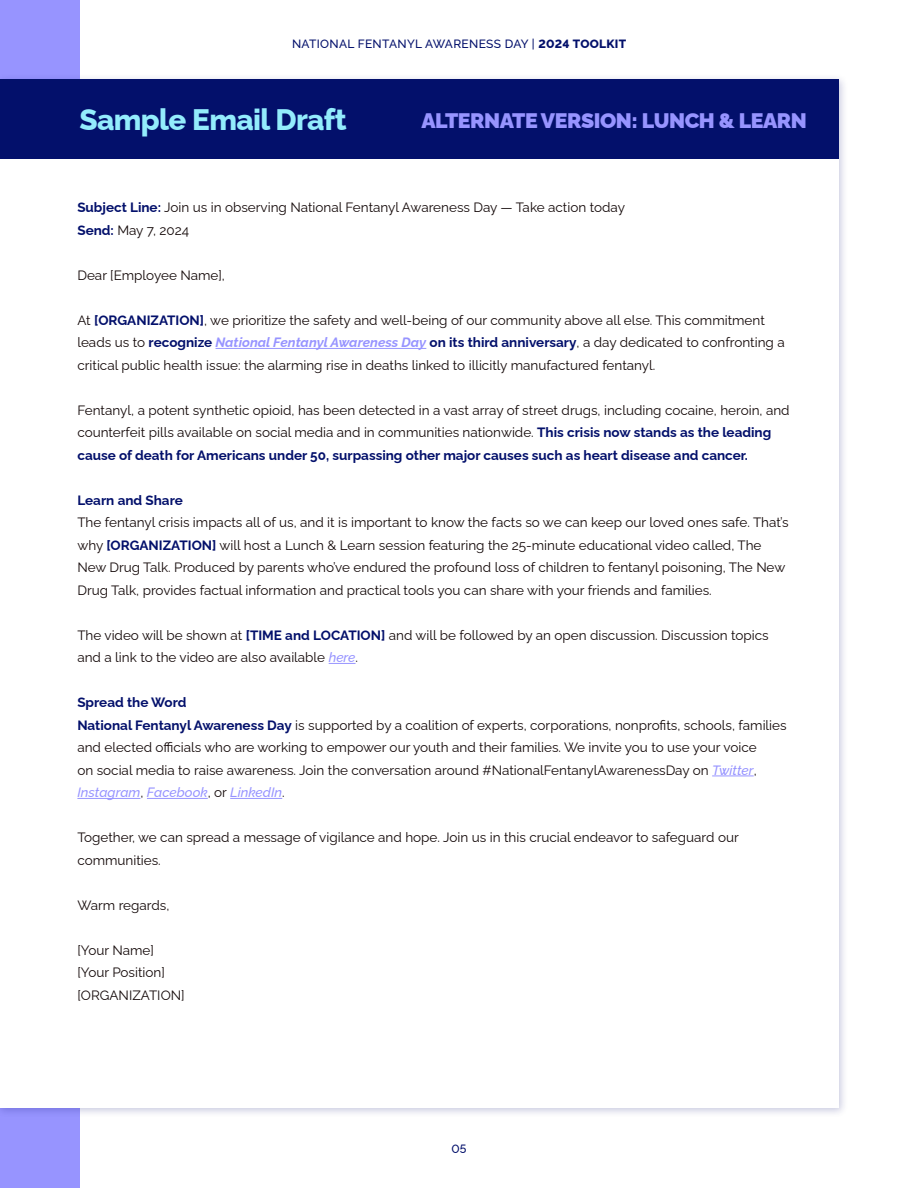
<style>
.page{position:relative;width:918px;height:1188px;background:#fff}
.page>*{position:absolute;margin:0;border:0;box-sizing:border-box;transform-origin:0 0}
.t1{font:800 29.7px "Raleway";letter-spacing:-.02em;color:#93ecfc}
.t2{font:900 21px "Raleway";letter-spacing:-.02em;color:#9794ff}
.t3{font:13.5px/22.5px "Raleway";color:#140909}
.t4{font:700 13.5px "Raleway";color:#03106b}
.t5{font:500 12px "Raleway";letter-spacing:.025em;color:#03106b}
.s1{font-weight:800}
.s2{font-weight:700;color:#03106b}
.s3{font-weight:700;font-style:italic;color:#9794ff}
.s4{font-weight:500;font-style:italic;color:#9794ff}
</style>
<div class="page">
<div style="left:0;top:0;width:80px;height:1188px;background:#9794ff"></div>
<div style="left:0;top:73px;width:848px;height:1045px;background:#050a70;opacity:.22"></div>
<div style="left:0;top:80px;width:838px;height:1028px;background:#fff"></div>
<div style="left:0;top:80px;width:838px;height:79px;background:#03106b"></div>
<hr style="left:216px;top:348px;width:210px;height:1px;background:#9794ff">
<svg style="left:329px;top:663px;width:27px;height:1px"></svg>
<hr style="left:712px;top:776px;width:42px;height:1px;background:#9794ff">
<hr style="left:77px;top:798px;width:63px;height:1px;background:#9794ff">
<hr style="left:147px;top:798px;width:61px;height:1px;background:#9794ff">
<hr style="left:230px;top:798px;width:52px;height:1px;background:#9794ff">
<p class="t5" style="left:292px;top:34px;width:336px">NATIONAL FENTANYL AWARENESS DAY | <span class="s1">2024 TOOLKIT</span></p>
<h1 class="t1" style="left:80px;top:96px;width:269px">Sample Email Draft</h1>
<h2 class="t2" style="left:421px;top:103px;width:387px">ALTERNATE VERSION: LUNCH &amp; LEARN</h2>
<p class="t3" style="left:77px;top:195px;width:549px"><span class="s2">Subject Line:</span> Join us in observing National Fentanyl Awareness Day — Take action today<br><span class="s2">Send:</span> May 7, 2024</p>
<p class="t3" style="left:77px;top:262px;width:149px">Dear [Employee Name],</p>
<p class="t3" style="left:77px;top:307px;width:709px">At <span class="s2">[ORGANIZATION]</span>, we prioritize the safety and well-being of our community above all else. This commitment leads us to <span class="s2">recognize</span> <span class="s3">National Fentanyl Awareness Day</span> <span class="s2">on its third anniversary</span>, a day dedicated to confronting a critical public health issue: the alarming rise in deaths linked to illicitly manufactured fentanyl.</p>
<p class="t3" style="left:77px;top:397px;width:714px">Fentanyl, a potent synthetic opioid, has been detected in a vast array of street drugs, including cocaine, heroin, and counterfeit pills available on social media and in communities nationwide. <span class="s2">This crisis now stands as the leading cause of death for Americans under 50, surpassing other major causes such as heart disease and cancer.</span></p>
<p class="t4" style="left:77px;top:489px;width:107px">Learn and Share</p>
<p class="t3" style="left:77px;top:510px;width:713px">The fentanyl crisis impacts all of us, and it is important to know the facts so we can keep our loved ones safe. That’s why <span class="s2">[ORGANIZATION]</span> will host a Lunch &amp; Learn session featuring the 25-minute educational video called, The New Drug Talk. Produced by parents who’ve endured the profound loss of children to fentanyl poisoning, The New Drug Talk, provides factual information and practical tools you can share with your friends and families.</p>
<p class="t3" style="left:77px;top:622px;width:693px">The video will be shown at <span class="s2">[TIME and LOCATION]</span> and will be followed by an open discussion. Discussion topics and a link to the video are also available <span class="s4">here</span>.</p>
<p class="t3" style="left:77px;top:690px;width:711px"><span class="s2">Spread the Word<br>National Fentanyl Awareness Day</span> is supported by a coalition of experts, corporations, nonprofits, schools, families and elected officials who are working to empower our youth and their families. We invite you to use your voice<br>on social media to raise awareness. Join the conversation around #NationalFentanylAwarenessDay on <span class="s4">Twitter</span>, <span class="s4">Instagram</span>, <span class="s4">Facebook</span>, or <span class="s4">LinkedIn</span>.</p>
<p class="t3" style="left:77px;top:825px;width:663px">Together, we can spread a message of vigilance and hope. Join us in this crucial endeavor to safeguard our communities.</p>
<p class="t3" style="left:77px;top:892px;width:94px">Warm regards,</p>
<p class="t3" style="left:77px;top:937px;width:109px">[Your Name] [Your Position] [ORGANIZATION]</p>
<p class="t5" style="left:451px;top:1139px;width:17px">05</p>
</div>
